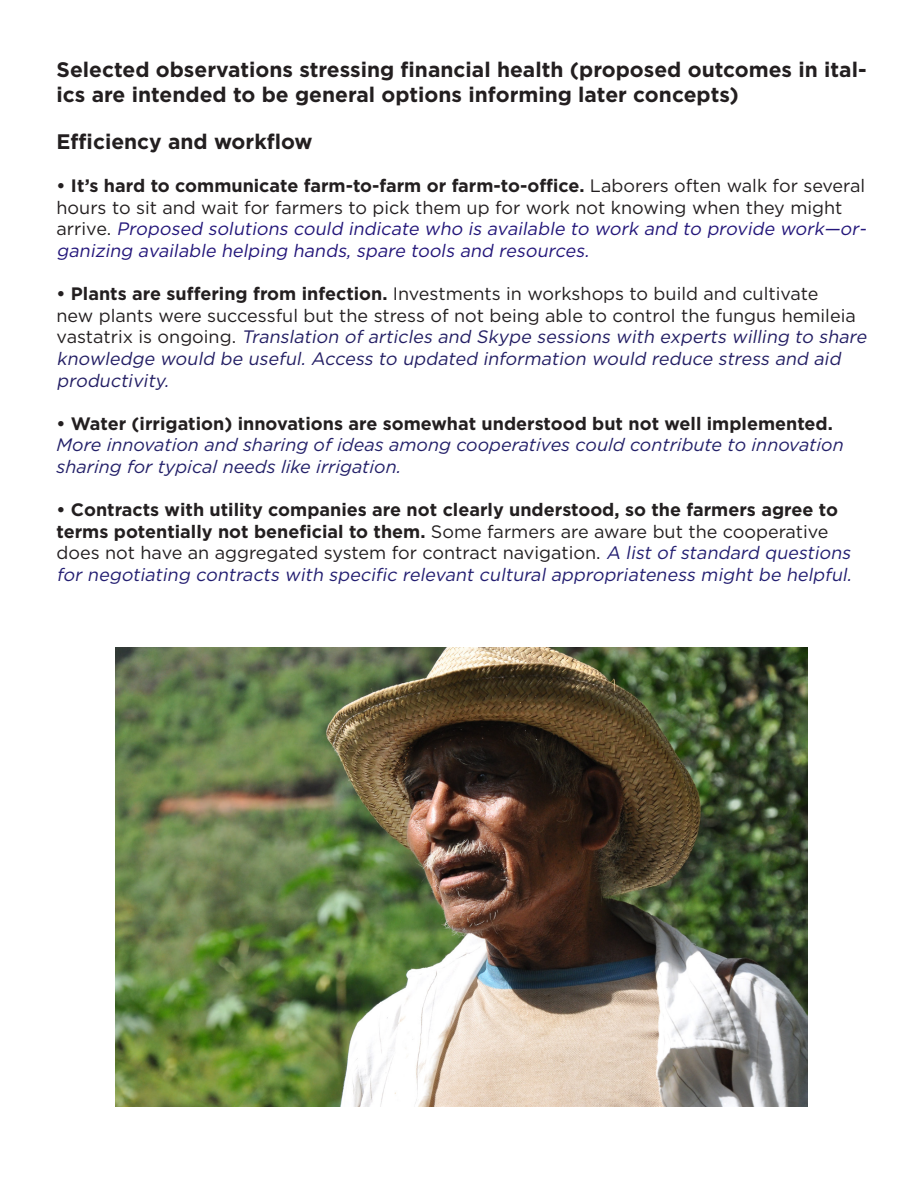
<style>
.page{position:relative;width:918px;height:1188px;background:#fff}
.page>*{position:absolute;margin:0;border:0;box-sizing:border-box;transform-origin:0 0}
.t1{font:700 21px/25.2px "Gotham";color:#231f20}
.t2{font:italic 18px/21.6px "Gotham";color:#231e64}
.t3{font:700 18px/21.6px "Gotham";color:#231f20}
.t4{font:italic 18px/21.6px "Gotham";color:#23167a}
.t5{font:italic 18px/21.6px "Gotham";color:#232069}
.s1{font-weight:700;font-style:normal;color:#231f20}
.s2{font-style:normal;color:#231f20}
.s3{font-weight:400}
.s4{font-weight:400;font-style:italic;color:#231e71}
</style>
<div class="page">
<img style="left:115px;top:647px;width:693px;height:460px">
<p class="t1" style="left:57px;top:56px;width:812px">Selected observations stressing financial health (proposed outcomes in ital&shy;ics are intended to be general options informing later concepts)</p>
<p class="t1" style="left:57px;top:128px;width:258px">Efficiency and workflow</p>
<p class="t4" style="left:57px;top:175px;width:815px"><span class="s1">• It’s hard to communicate farm-to-farm or farm-to-office.</span> <span class="s2">Laborers often walk for several hours to sit and wait for farmers to pick them up for work not knowing when they might<br>a r r i v e .</span> Proposed solutions could indicate who is available to work and to provide work—or&shy;ganizing available helping hands, spare tools and resources.</p>
<p class="t2" style="left:57px;top:283px;width:815px"><span class="s1">• Plants are suffering from infection.</span> <span class="s2">Investments in workshops to build and cultivate<br>new plants were successful but the stress of not being able to control the fungus hemileia va s t a t r i x i s o n g o i n g .</span> Translation of articles and Skype sessions with experts willing to share knowledge would be useful. Access to updated information would reduce stress and aid productivity.</p>
<p class="t5" style="left:57px;top:413px;width:789px"><span class="s1">• Water (irrigation) innovations are somewhat understood but not well implemented.<br></span>More innovation and sharing of ideas among cooperatives could contribute to innovation sharing for typical needs like irrigation.</p>
<p class="t3" style="left:57px;top:499px;width:800px">• Contracts with utility companies are not clearly understood, so the farmers agree to terms potentially not beneficial to them. <span class="s3">Some farmers are aware but the cooperative does not have an aggregated system for contract navigation.</span> <span class="s4">A list of standard questions for negotiating contracts with specific relevant cultural appropriateness might be helpful.</span></p>
</div>
